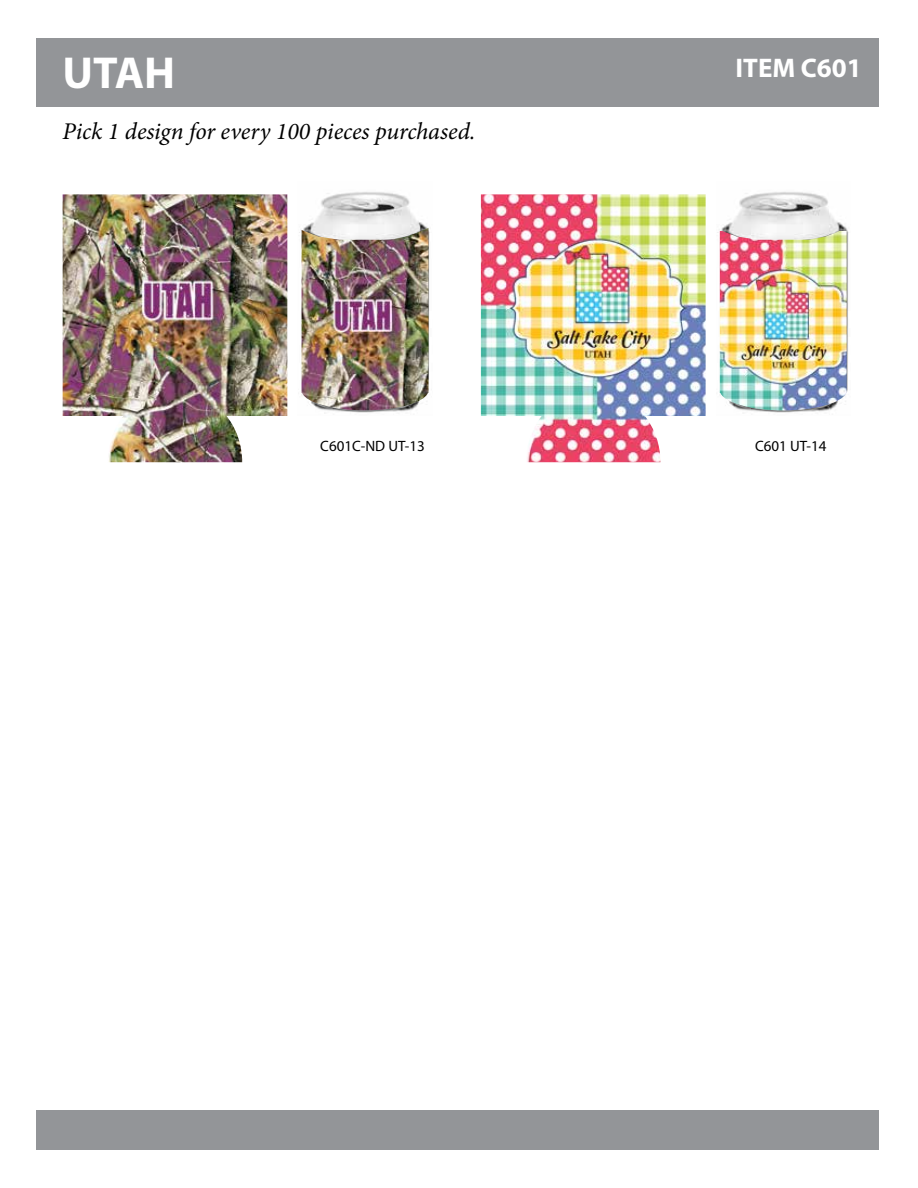
<style>
.page{position:relative;width:918px;height:1188px;background:#fff}
.page>*{position:absolute;margin:0;border:0;box-sizing:border-box;transform-origin:0 0}
.t1{font:700 45px "Myriad Pro";color:#fff}
.t2{font:700 27px "Myriad Pro";color:#fff}
.t3{font:italic 24px "Minion Pro";letter-spacing:-.005em;color:#000}
.t4{font:15px "Myriad Pro";color:#000}
</style>
<div class="page">
<img style="left:717px;top:192px;width:132px;height:221px">
<img style="left:720px;top:231px;width:127px;height:179px">
<img style="left:481px;top:194px;width:225px;height:268px">
<div style="left:36px;top:39px;width:843px;height:68px;background:#939598"></div>
<div style="left:36px;top:1110px;width:843px;height:40px;background:#939598"></div>
<img style="left:299px;top:192px;width:131px;height:222px">
<img style="left:302px;top:228px;width:126px;height:182px">
<img style="left:63px;top:194px;width:224px;height:268px">
<h1 class="t1" style="left:63px;top:43px;width:114px">UTAH</h1>
<p class="t2" style="left:736px;top:51px;width:128px">ITEM C601</p>
<p class="t3" style="left:63px;top:115px;width:414px">Pick 1 design for every 100 pieces purchased.</p>
<p class="t4" style="left:320px;top:437px;width:106px">C601C-ND UT-13</p>
<p class="t4" style="left:755px;top:437px;width:73px">C601 UT-14</p>
</div>
